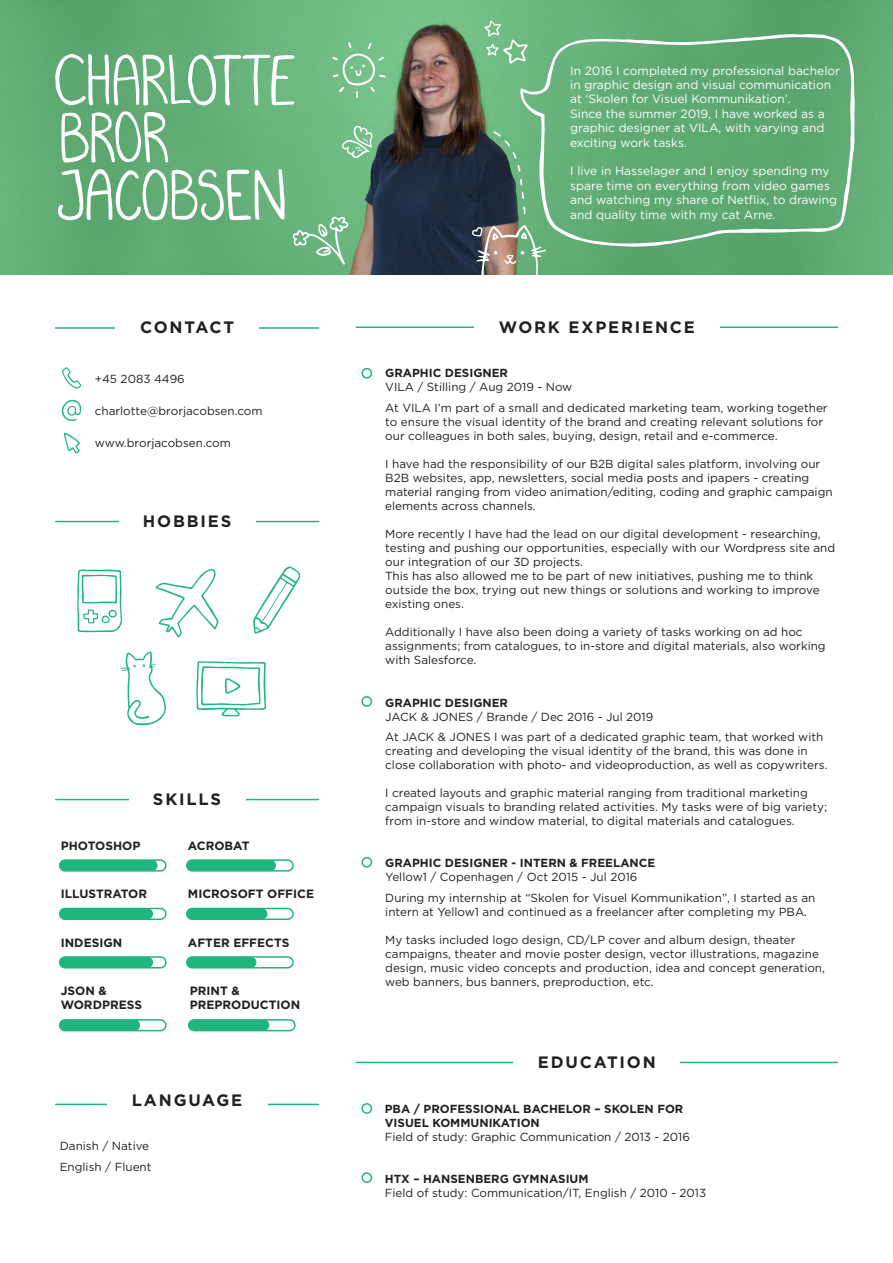
<style>
.page{position:relative;width:893px;height:1263px;background:#fff}
.page>*{position:absolute;margin:0;border:0;box-sizing:border-box;transform-origin:0 0}
.t1{font:700 16.5px "Gotham";letter-spacing:.11em;color:#231f20}
.t2{font:12px/14.4px "Gotham";color:#fff}
.t3{font:700 12px/14.4px "Gotham";color:#231f20}
.t4{font:11.7px/14.1px "Gotham";color:#231f20}
.t5{font:700 11.7px/14.1px "Gotham";color:#231f20}
</style>
<div class="page">
<img style="left:0;top:0;width:893px;height:274px">
<hr style="left:56px;top:327px;width:263px;height:2px;background:#1fb57f">
<hr style="left:56px;top:521px;width:263px;height:1px;background:#1fb57f">
<hr style="left:56px;top:799px;width:263px;height:1px;background:#1fb57f">
<hr style="left:56px;top:1104px;width:263px;height:1px;background:#1fb57f">
<div style="left:129px;top:792px;width:117px;height:13px;background:#fff"></div>
<div style="left:59px;top:859px;width:108px;height:13px;border:2px solid #1fb57f;border-radius:5px"></div>
<div style="left:60px;top:860px;width:97px;height:11px;background:#1fb57f;border-radius:6px"></div>
<div style="left:186px;top:859px;width:108px;height:13px;border:2px solid #1fb57f;border-radius:5px"></div>
<div style="left:187px;top:860px;width:89px;height:11px;background:#1fb57f;border-radius:6px"></div>
<div style="left:59px;top:908px;width:108px;height:12px;border:2px solid #1fb57f;border-radius:5px"></div>
<div style="left:60px;top:908px;width:93px;height:11px;background:#1fb57f;border-radius:6px"></div>
<div style="left:186px;top:908px;width:108px;height:12px;border:2px solid #1fb57f;border-radius:5px"></div>
<div style="left:187px;top:908px;width:80px;height:11px;background:#1fb57f;border-radius:6px"></div>
<div style="left:59px;top:956px;width:108px;height:12px;border:2px solid #1fb57f;border-radius:5px"></div>
<div style="left:60px;top:957px;width:93px;height:11px;background:#1fb57f;border-radius:6px"></div>
<div style="left:186px;top:956px;width:108px;height:12px;border:2px solid #1fb57f;border-radius:5px"></div>
<div style="left:187px;top:957px;width:69px;height:11px;background:#1fb57f;border-radius:5px"></div>
<div style="left:59px;top:1019px;width:108px;height:12px;border:2px solid #1fb57f;border-radius:5px"></div>
<div style="left:60px;top:1020px;width:80px;height:11px;background:#1fb57f;border-radius:5px"></div>
<div style="left:188px;top:1019px;width:108px;height:12px;border:2px solid #1fb57f;border-radius:5px"></div>
<div style="left:189px;top:1020px;width:80px;height:11px;background:#1fb57f;border-radius:6px"></div>
<svg style="left:156px;top:569px;width:63px;height:68px"></svg>
<svg style="left:253px;top:566px;width:47px;height:67px"></svg>
<svg style="left:121px;top:651px;width:45px;height:74px"></svg>
<svg style="left:77px;top:569px;width:45px;height:63px"></svg>
<svg style="left:196px;top:661px;width:70px;height:55px"></svg>
<hr style="left:356px;top:326px;width:481px;height:2px;background:#1fb57f">
<hr style="left:356px;top:1062px;width:481px;height:1px;background:#1fb57f">
<div style="left:361px;top:368px;width:11px;height:11px;border:2px solid #1fb57f;border-radius:50%"></div>
<div style="left:361px;top:696px;width:11px;height:11px;border:2px solid #1fb57f;border-radius:50%"></div>
<div style="left:361px;top:857px;width:11px;height:11px;border:2px solid #1fb57f;border-radius:50%"></div>
<div style="left:361px;top:1103px;width:11px;height:11px;border:2px solid #1fb57f;border-radius:50%"></div>
<div style="left:361px;top:1172px;width:11px;height:11px;border:2px solid #1fb57f;border-radius:50%"></div>
<div style="left:474px;top:320px;width:246px;height:13px;background:#fff"></div>
<div style="left:513px;top:1055px;width:167px;height:13px;background:#fff"></div>
<div style="left:107px;top:1093px;width:160px;height:13px;background:#fff"></div>
<div style="left:115px;top:320px;width:144px;height:13px;background:#fff"></div>
<div style="left:119px;top:514px;width:136px;height:13px;background:#fff"></div>
<svg style="left:64px;top:433px;width:16px;height:20px"></svg>
<svg style="left:62px;top:367px;width:19px;height:21px"></svg>
<svg style="left:62px;top:400px;width:19px;height:21px"></svg>
<svg style="left:61px;top:111px;width:107px;height:52px"></svg>
<svg style="left:58px;top:169px;width:227px;height:52px"></svg>
<svg style="left:55px;top:54px;width:240px;height:51px"></svg>
<svg style="left:520px;top:34px;width:335px;height:213px;background:#66ae78"></svg>
<svg style="left:484px;top:21px;width:44px;height:43px;background:#84c494"></svg>
<svg style="left:332px;top:42px;width:53px;height:56px;background:#84c695"></svg>
<svg style="left:292px;top:216px;width:57px;height:49px;background:#82c091"></svg>
<svg style="left:523px;top:206px;width:2px;height:8px"></svg>
<svg style="left:522px;top:192px;width:2px;height:7px"></svg>
<svg style="left:517px;top:165px;width:3px;height:7px"></svg>
<svg style="left:493px;top:131px;width:24px;height:28px"></svg>
<svg style="left:520px;top:179px;width:2px;height:6px"></svg>
<svg style="left:472px;top:225px;width:74px;height:50px;background:#8c9881"></svg>
<svg style="left:342px;top:126px;width:31px;height:32px"></svg>
<p class="t1" style="left:140px;top:316px;width:96px">CONTACT</p>
<p class="t4" style="left:95px;top:371px;width:91px">+45 2083 4496</p>
<p class="t4" style="left:95px;top:403px;width:169px">charlotte@brorjacobsen.com</p>
<p class="t4" style="left:95px;top:435px;width:138px">www.brorjacobsen.com</p>
<p class="t1" style="left:143px;top:511px;width:90px">HOBBIES</p>
<p class="t1" style="left:153px;top:789px;width:70px">SKILLS</p>
<p class="t3" style="left:61px;top:838px;width:81px">PHOTOSHOP</p>
<p class="t3" style="left:61px;top:887px;width:88px">ILLUSTRATOR</p>
<p class="t3" style="left:61px;top:935px;width:63px">INDESIGN</p>
<p class="t3" style="left:188px;top:838px;width:63px">ACROBAT</p>
<p class="t3" style="left:188px;top:887px;width:128px">MICROSOFT OFFICE</p>
<p class="t3" style="left:188px;top:935px;width:103px">AFTER EFFECTS</p>
<p class="t3" style="left:61px;top:983px;width:83px">JSON &amp;<br>WORDPRESS</p>
<p class="t3" style="left:190px;top:983px;width:112px">PRINT &amp;<br>PREPRODUCTION</p>
<p class="t1" style="left:132px;top:1089px;width:112px">LANGUAGE</p>
<p class="t4" style="left:60px;top:1139px;width:91px">Danish / Native</p>
<p class="t4" style="left:60px;top:1159px;width:93px">English / Fluent</p>
<p class="t2" style="left:570px;top:63px;width:271px">In 2016 I completed my professional bachelor in graphic design and visual communication at ‘Skolen for Visuel Kommunikation’.</p>
<p class="t2" style="left:570px;top:106px;width:256px;text-align:justify">Since the summer 2019, I have worked as a graphic designer at VILA, with varying and exciting work tasks.</p>
<p class="t2" style="left:570px;top:164px;width:268px">I live in Hasselager and I enjoy spending my spare time on everything from video games and watching my share of Netflix, to drawing</p>
<p class="t2" style="left:570px;top:207px;width:207px">and quality time with my cat Arne.</p>
<p class="t1" style="left:499px;top:316px;width:198px">WORK EXPERIENCE</p>
<p class="t5" style="left:385px;top:366px;width:124px">GRAPHIC DESIGNER</p>
<p class="t4" style="left:385px;top:380px;width:189px">VILA / Stilling / Aug 2019 - Now</p>
<p class="t4" style="left:385px;top:400px;width:444px">At VILA I’m part of a small and dedicated marketing team, working together to ensure the visual identity of the brand and creating relevant solutions for our colleagues in both sales, buying, design, retail and e-commerce.</p>
<p class="t4" style="left:385px;top:456px;width:449px">I have had the responsibility of our B2B digital sales platform, involving our B2B websites, app, newsletters, social media posts and ipapers - creating material ranging from video animation/editing, coding and graphic campaign elements across channels.</p>
<p class="t4" style="left:385px;top:527px;width:451px">More recently I have had the lead on our digital development - researching, testing and pushing our opportunities, especially with our Wordpress site and our integration of our 3D projects.</p>
<p class="t4" style="left:385px;top:569px;width:436px">This has also allowed me to be part of new initiatives, pushing me to think outside the box, trying out new things or solutions and working to improve existing ones.</p>
<p class="t4" style="left:385px;top:625px;width:442px">Additionally I have also been doing a variety of tasks working on ad hoc assignments; from catalogues, to in-store and digital materials, also working with Salesforce.</p>
<p class="t5" style="left:385px;top:695px;width:124px">GRAPHIC DESIGNER</p>
<p class="t4" style="left:385px;top:709px;width:270px">JACK &amp; JONES / Brande / Dec 2016 - Jul 2019</p>
<p class="t4" style="left:385px;top:729px;width:444px">At JACK &amp; JONES I was part of a dedicated graphic team, that worked with creating and developing the visual identity of the brand, this was done in close collaboration with photo- and videoproduction, as well as copywriters.</p>
<p class="t4" style="left:385px;top:786px;width:443px">I created layouts and graphic material ranging from traditional marketing campaign visuals to branding related activities. My tasks were of big variety; from in-store and window material, to digital materials and catalogues.</p>
<p class="t5" style="left:385px;top:856px;width:272px">GRAPHIC DESIGNER - INTERN &amp; FREELANCE</p>
<p class="t4" style="left:385px;top:870px;width:254px">Yellow1 / Copenhagen / Oct 2015 - Jul 2016</p>
<p class="t4" style="left:385px;top:890px;width:432px">During my internship at “Skolen for Visuel Kommunikation”, I started as an intern at Yellow1 and continued as a freelancer after completing my PBA.</p>
<p class="t4" style="left:385px;top:932px;width:441px">My tasks included logo design, CD/LP cover and album design, theater campaigns, theater and movie poster design, vector illustrations, magazine design, music video concepts and production, idea and concept generation, web banners, bus banners, preproduction, etc.</p>
<p class="t1" style="left:538px;top:1051px;width:119px">EDUCATION</p>
<p class="t5" style="left:385px;top:1101px;width:300px">PBA / PROFESSIONAL BACHELOR – SKOLEN FOR<br>VISUEL KOMMUNIKATION</p>
<p class="t4" style="left:385px;top:1129px;width:307px">Field of study: Graphic Communication / 2013 - 2016</p>
<p class="t5" style="left:385px;top:1171px;width:205px">HTX – HANSENBERG GYMNASIUM</p>
<p class="t4" style="left:385px;top:1185px;width:323px">Field of study: Communication/IT, English / 2010 - 2013</p>
</div>
